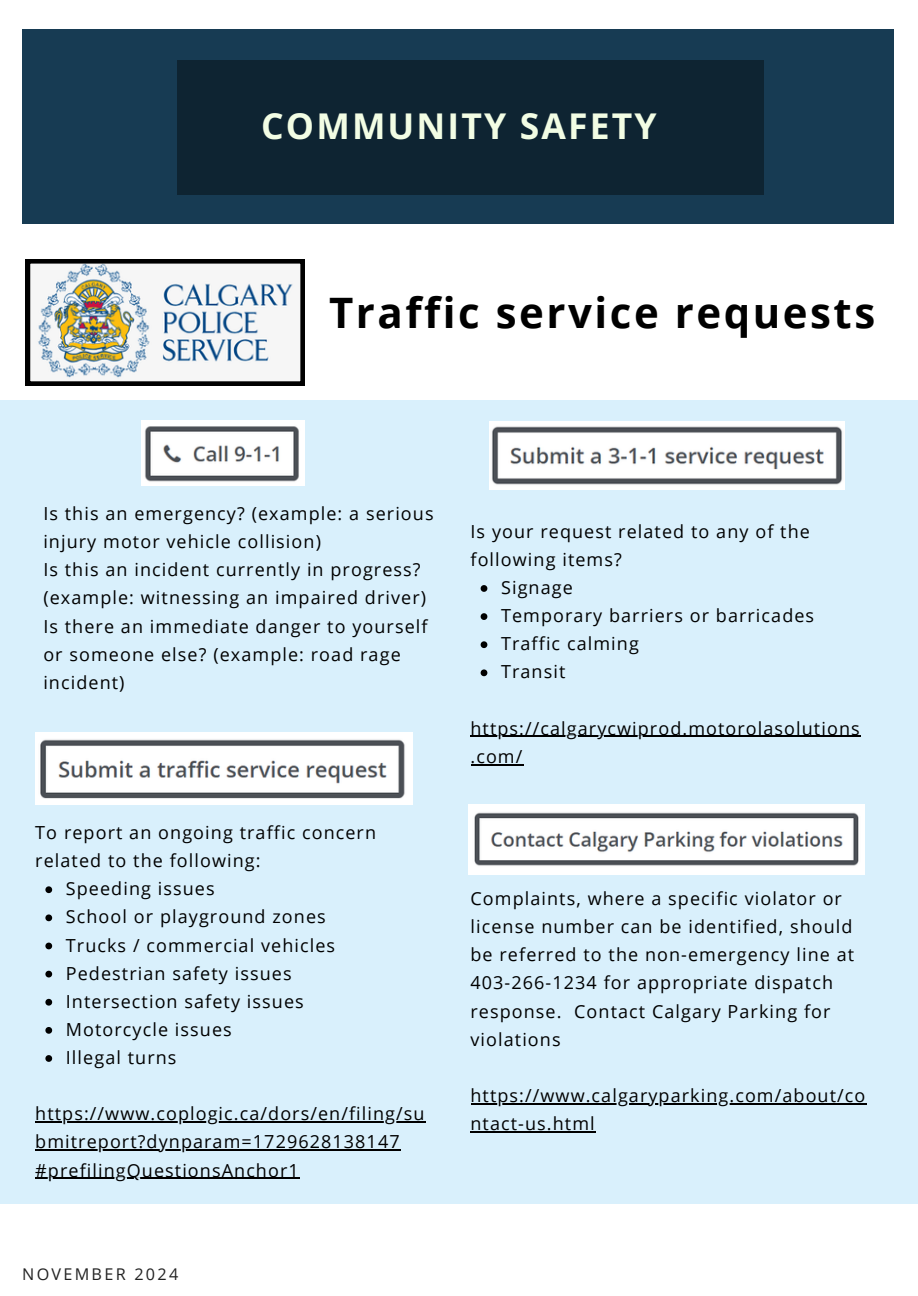
<style>
.page{position:relative;width:918px;height:1296px;background:#fff}
.page>*{position:absolute;margin:0;border:0;box-sizing:border-box;transform-origin:0 0}
.t1{font:700 42px "Open Sans";letter-spacing:.06em;color:#000}
.t2{font:700 35.55px "Open Sans";letter-spacing:.06em;color:#f2fde4}
.t3{font:18px/28.2px "Open Sans";letter-spacing:.06em;color:#000}
.t4{font:16.2px "Open Sans";letter-spacing:.14em;color:#222}
</style>
<div class="page">
<div style="left:22px;top:30px;width:872px;height:194px;background:#173b53"></div>
<div style="left:178px;top:60px;width:586px;height:135px;background:#0e2432"></div>
<div style="left:0;top:400px;width:918px;height:804px;background:#d9f0fc"></div>
<img style="left:142px;top:421px;width:163px;height:65px">
<img style="left:490px;top:421px;width:354px;height:69px">
<img style="left:35px;top:733px;width:377px;height:72px">
<svg style="left:26px;top:259px;width:279px;height:127px"></svg>
<img style="left:469px;top:804px;width:396px;height:70px">
<svg style="left:481px;top:585px;width:6px;height:7px"></svg>
<svg style="left:481px;top:613px;width:6px;height:7px"></svg>
<svg style="left:481px;top:641px;width:6px;height:7px"></svg>
<svg style="left:481px;top:669px;width:6px;height:7px"></svg>
<hr style="left:471px;top:736px;width:390px;height:1px;background:#000">
<hr style="left:471px;top:764px;width:53px;height:1px;background:#000">
<svg style="left:45px;top:886px;width:7px;height:7px"></svg>
<svg style="left:45px;top:914px;width:7px;height:7px"></svg>
<svg style="left:45px;top:943px;width:7px;height:6px"></svg>
<svg style="left:45px;top:971px;width:7px;height:6px"></svg>
<svg style="left:45px;top:999px;width:7px;height:7px"></svg>
<svg style="left:45px;top:1027px;width:7px;height:7px"></svg>
<svg style="left:45px;top:1055px;width:7px;height:7px"></svg>
<hr style="left:35px;top:1121px;width:391px;height:2px;background:#000">
<hr style="left:35px;top:1150px;width:366px;height:1px;background:#000">
<hr style="left:35px;top:1178px;width:265px;height:1px;background:#000">
<hr style="left:471px;top:1103px;width:395px;height:1px;background:#000">
<hr style="left:471px;top:1131px;width:125px;height:1px;background:#000">
<h3 class="t2" style="left:261px;top:101px;width:397px">COMMUNITY SAFETY</h3>
<h3 class="t1" style="left:329px;top:283px;width:548px">Traffic service requests</h3>
<h3 class="t3" style="left:43px;top:499px;width:392px">Is this an emergency? (example: a serious injury motor vehicle collision)<br>Is this an incident currently in progress? (example: witnessing an impaired driver)<br>Is there an immediate danger to yourself or someone else? (example: road rage incident)</h3>
<p class="t3" style="left:35px;top:818px;width:342px">To report an ongoing traffic concern related to the following:</p>
<h3 class="t3" style="left:66px;top:874px;width:150px">Speeding issues</h3>
<p class="t3" style="left:66px;top:902px;width:261px">School or playground zones</p>
<h3 class="t3" style="left:66px;top:931px;width:271px">Trucks / commercial vehicles</h3>
<p class="t3" style="left:66px;top:959px;width:227px">Pedestrian safety issues</p>
<p class="t3" style="left:66px;top:987px;width:239px">Intersection safety issues</p>
<p class="t3" style="left:66px;top:1015px;width:167px">Motorcycle issues</p>
<p class="t3" style="left:66px;top:1043px;width:112px">Illegal turns</p>
<h3 class="t3" style="left:35px;top:1099px;width:391px">https://www.coplogic.ca/dors/en/filing/su</h3>
<p class="t3" style="left:35px;top:1127px;width:366px">bmitreport?dynparam=1729628138147</p>
<h3 class="t3" style="left:35px;top:1156px;width:265px">#prefilingQuestionsAnchor1</h3>
<p class="t4" style="left:22px;top:1262px;width:158px">NOVEMBER 2024</p>
<p class="t3" style="left:471px;top:517px;width:341px">Is your request related to any of the following items?</p>
<p class="t3" style="left:501px;top:573px;width:73px">Signage</p>
<p class="t3" style="left:501px;top:601px;width:315px">Temporary barriers or barricades</p>
<p class="t3" style="left:501px;top:629px;width:139px">Traffic calming</p>
<p class="t3" style="left:501px;top:657px;width:66px">Transit</p>
<p class="t3" style="left:471px;top:714px;width:391px">https://calgarycwiprod.motorolasolutions .com/</p>
<p class="t3" style="left:471px;top:884px;width:385px">Complaints, where a specific violator or license number can be identified, should be referred to the non-emergency line at 403-266-1234 for appropriate dispatch response. Contact Calgary Parking for violations</p>
<p class="t3" style="left:471px;top:1081px;width:396px">https://www.calgaryparking.com/about/co ntact-us.html</p>
</div>
